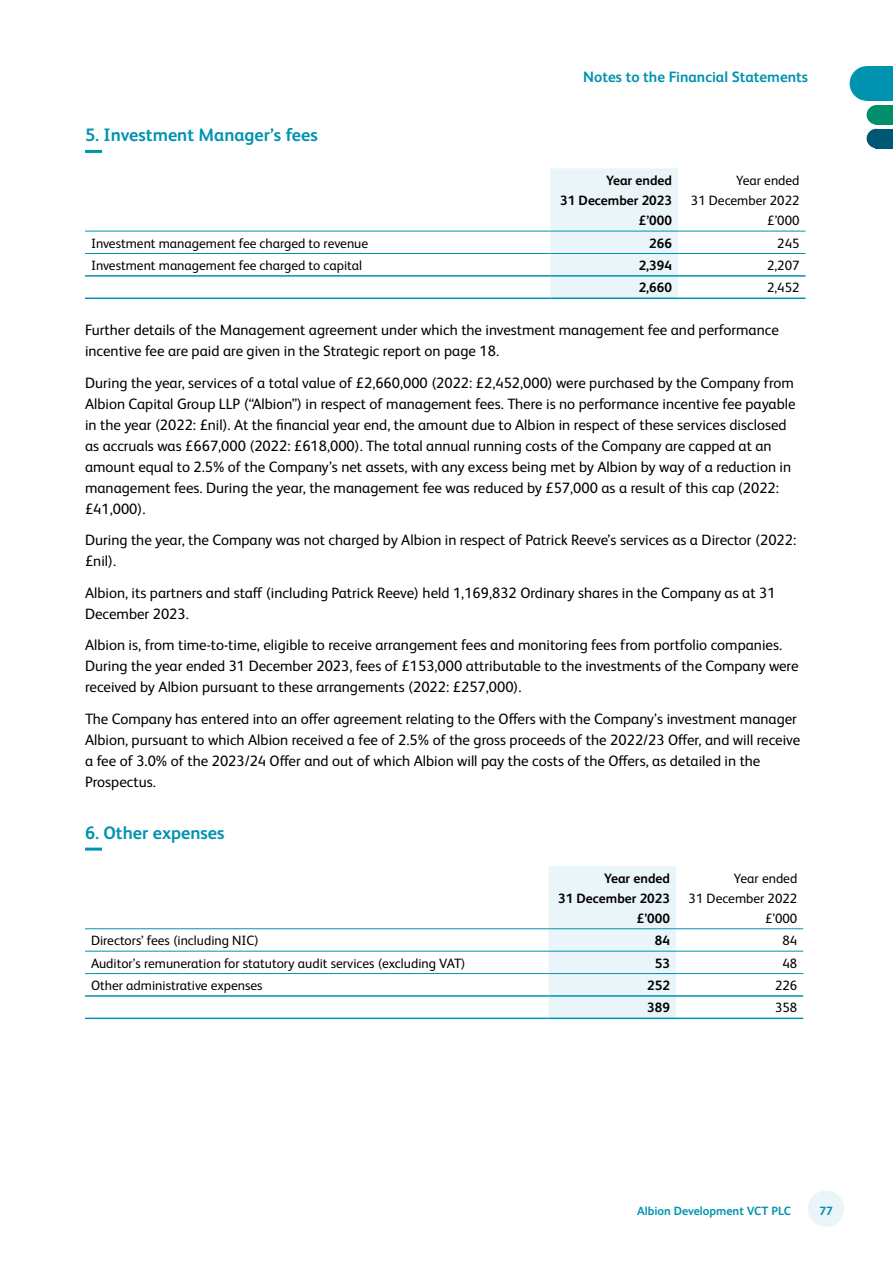
<style>
.page{position:relative;width:893px;height:1263px;background:#fff}
.page>*{position:absolute;margin:0;border:0;box-sizing:border-box;transform-origin:0 0}
.t1{font:700 18px "FS Albert Pro";color:#0093b0}
.t2{font:15px/21px "FS Albert Pro";color:#000}
.t3{font:700 15px "FS Albert Pro";color:#0093b0}
.t4{font:13.5px/20.1px "FS Albert Pro";color:#000;text-align:right}
.t5{font:700 13.5px/20.1px "FS Albert Pro";color:#000;text-align:right}
.t6{font:700 12px "FS Albert Pro";color:#0093b0}
</style>
<div class="page">
<hr style="left:85px;top:150px;width:17px;height:3px;background:#0093b0">
<hr style="left:85px;top:848px;width:17px;height:3px;background:#0093b0">
<div style="left:550px;top:168px;width:128px;height:130px;background:#e9f5f8"></div>
<hr style="left:85px;top:231px;width:465px;height:1px;background:#0093b0">
<hr style="left:550px;top:231px;width:128px;height:1px;background:#0093b0">
<hr style="left:678px;top:231px;width:127px;height:1px;background:#0093b0">
<hr style="left:85px;top:253px;width:465px;height:1px;background:#0093b0">
<hr style="left:550px;top:253px;width:128px;height:1px;background:#0093b0">
<hr style="left:678px;top:253px;width:127px;height:1px;background:#0093b0">
<hr style="left:85px;top:275px;width:465px;height:2px;background:#0093b0">
<hr style="left:550px;top:275px;width:128px;height:2px;background:#0093b0">
<hr style="left:678px;top:275px;width:127px;height:2px;background:#0093b0">
<hr style="left:85px;top:298px;width:465px;height:1px;background:#0093b0">
<hr style="left:550px;top:298px;width:128px;height:1px;background:#0093b0">
<hr style="left:678px;top:298px;width:127px;height:1px;background:#0093b0">
<div style="left:549px;top:866px;width:127px;height:151px;background:#e9f5f8"></div>
<hr style="left:85px;top:928px;width:464px;height:1px;background:#0093b0">
<hr style="left:549px;top:928px;width:127px;height:1px;background:#0093b0">
<hr style="left:676px;top:928px;width:127px;height:1px;background:#0093b0">
<hr style="left:85px;top:951px;width:464px;height:1px;background:#0093b0">
<hr style="left:549px;top:951px;width:127px;height:1px;background:#0093b0">
<hr style="left:676px;top:951px;width:127px;height:1px;background:#0093b0">
<hr style="left:85px;top:973px;width:464px;height:1px;background:#0093b0">
<hr style="left:549px;top:973px;width:127px;height:1px;background:#0093b0">
<hr style="left:676px;top:973px;width:127px;height:1px;background:#0093b0">
<hr style="left:85px;top:995px;width:464px;height:2px;background:#0093b0">
<hr style="left:549px;top:995px;width:127px;height:2px;background:#0093b0">
<hr style="left:676px;top:995px;width:127px;height:2px;background:#0093b0">
<hr style="left:85px;top:1017px;width:464px;height:2px;background:#0093b0">
<hr style="left:549px;top:1017px;width:127px;height:2px;background:#0093b0">
<hr style="left:676px;top:1017px;width:127px;height:2px;background:#0093b0">
<div style="left:808px;top:1191px;width:36px;height:36px;background:#e9f5f8;border-radius:50%"></div>
<div style="left:867px;top:105px;width:19px;height:20px;background:#008f6a;border-radius:50%"></div>
<div style="left:876px;top:105px;width:17px;height:20px;background:#008f6a"></div>
<div style="left:850px;top:66px;width:34px;height:35px;background:#0093b0;border-radius:50%"></div>
<div style="left:867px;top:66px;width:26px;height:35px;background:#0093b0"></div>
<div style="left:876px;top:129px;width:17px;height:19px;background:#005675"></div>
<div style="left:867px;top:129px;width:19px;height:19px;background:#005675;border-radius:50%"></div>
<p class="t1" style="left:85px;top:123px;width:234px">5. Investment Manager’s fees</p>
<p class="t3" style="left:583px;top:66px;width:226px">Notes to the Financial Statements</p>
<p class="t5" style="left:560px;top:169px;width:113px">Year ended<br>31 December 2023 £’000</p>
<p class="t4" style="left:691px;top:169px;width:110px">Year ended<br>31 December 2022 £’000</p>
<p class="t4" style="left:91px;top:232px;width:279px">Investment management fee charged to revenue</p>
<p class="t5" style="left:649px;top:232px;width:24px">266</p>
<p class="t4" style="left:777px;top:232px;width:24px">245</p>
<p class="t4" style="left:91px;top:254px;width:273px">Investment management fee charged to capital</p>
<p class="t5" style="left:639px;top:255px;width:35px">2,394</p>
<p class="t4" style="left:767px;top:254px;width:34px">2,207</p>
<p class="t5" style="left:639px;top:277px;width:35px">2,660</p>
<p class="t4" style="left:767px;top:277px;width:34px">2,452</p>
<p class="t2" style="left:85px;top:318px;width:695px">Further details of the Management agreement under which the investment management fee and performance incentive fee are paid are given in the Strategic report on page 18.</p>
<p class="t2" style="left:85px;top:371px;width:712px">During the year, services of a total value of £2,660,000 (2022: £2,452,000) were purchased by the Company from Albion Capital Group LLP (“Albion”) in respect of management fees. There is no performance incentive fee payable in the year (2022: £nil). At the financial year end, the amount due to Albion in respect of these services disclosed as accruals was £667,000 (2022: £618,000). The total annual running costs of the Company are capped at an amount equal to 2.5% of the Company’s net assets, with any excess being met by Albion by way of a reduction in management fees. During the year, the management fee was reduced by £57,000 as a result of this cap (2022: £41,000).</p>
<p class="t2" style="left:85px;top:528px;width:713px">During the year, the Company was not charged by Albion in respect of Patrick Reeve’s services as a Director (2022: £nil).</p>
<p class="t2" style="left:85px;top:581px;width:692px">Albion, its partners and staff (including Patrick Reeve) held 1,169,832 Ordinary shares in the Company as at 31<br>December 2023.</p>
<p class="t2" style="left:85px;top:633px;width:715px">Albion is, from time-to-time, eligible to receive arrangement fees and monitoring fees from portfolio companies.<br>During the year ended 31 December 2023, fees of £153,000 attributable to the investments of the Company were received by Albion pursuant to these arrangements (2022: £257,000).</p>
<p class="t2" style="left:85px;top:707px;width:717px">The Company has entered into an offer agreement relating to the Offers with the Company’s investment manager Albion, pursuant to which Albion received a fee of 2.5% of the gross proceeds of the 2022/23 Offer, and will receive a fee of 3.0% of the 2023/24 Offer and out of which Albion will pay the costs of the Offers, as detailed in the Prospectus.</p>
<p class="t1" style="left:85px;top:820px;width:141px">6. Other expenses</p>
<p class="t5" style="left:558px;top:867px;width:113px">Year ended<br>31 December 2023 £’000</p>
<p class="t4" style="left:689px;top:867px;width:110px">Year ended<br>31 December 2022 £’000</p>
<p class="t4" style="left:91px;top:929px;width:169px">Directors’ fees (including NIC)</p>
<p class="t5" style="left:655px;top:930px;width:17px">84</p>
<p class="t4" style="left:782px;top:929px;width:16px">84</p>
<p class="t4" style="left:91px;top:952px;width:376px">Auditor’s remuneration for statutory audit services (excluding VAT)</p>
<p class="t5" style="left:655px;top:952px;width:17px">53</p>
<p class="t4" style="left:782px;top:952px;width:16px">48</p>
<p class="t4" style="left:91px;top:974px;width:173px">Other administrative expenses</p>
<p class="t5" style="left:647px;top:974px;width:24px">252</p>
<p class="t4" style="left:775px;top:974px;width:24px">226</p>
<p class="t5" style="left:647px;top:997px;width:24px">389</p>
<p class="t4" style="left:775px;top:997px;width:24px">358</p>
<p class="t6" style="left:637px;top:1202px;width:155px">Albion Development VCT PLC</p>
<p class="t6" style="left:819px;top:1202px;width:15px">77</p>
</div>
